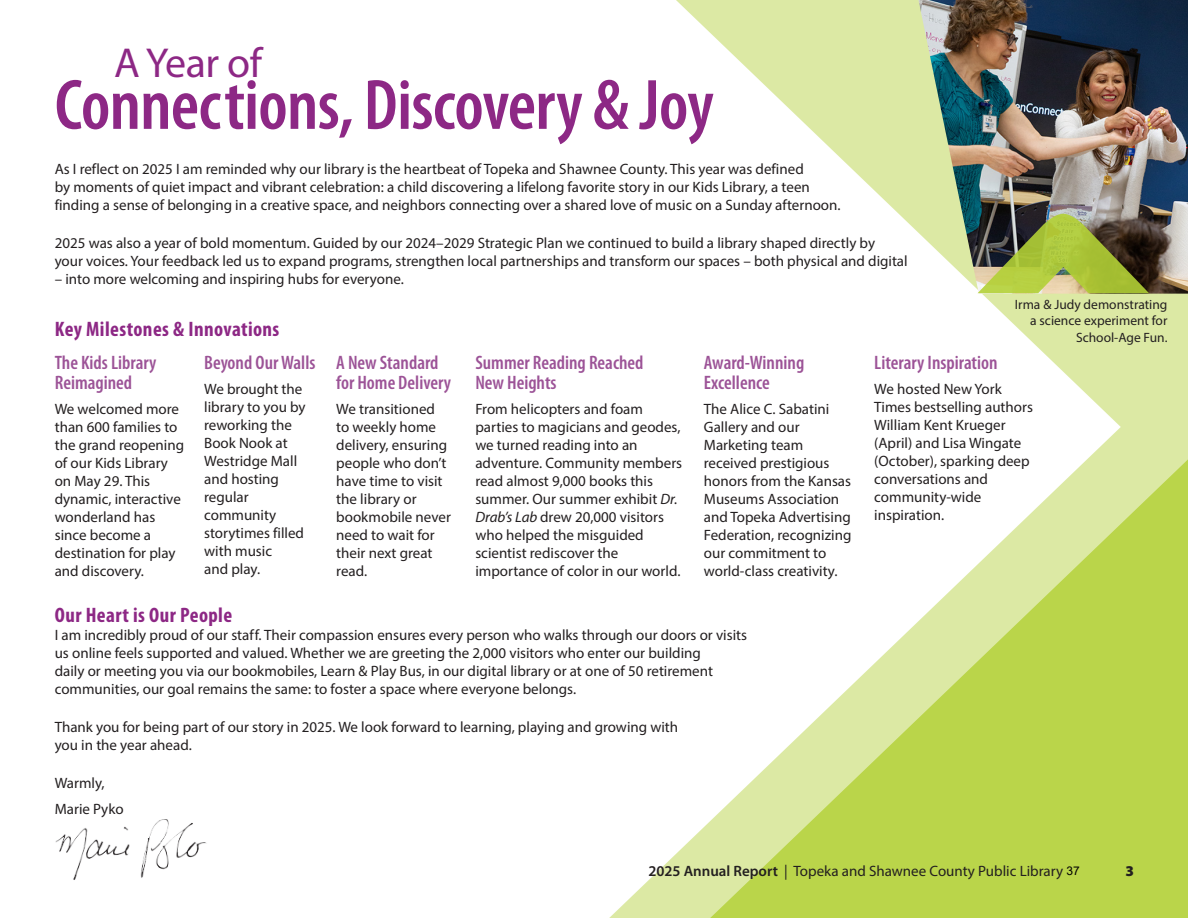
<style>
.page{position:relative;width:1188px;height:918px;background:#fff}
.page>*{position:absolute;margin:0;border:0;box-sizing:border-box;transform-origin:0 0}
.Headline{font:600 condensed 72px "Myriad Pro";letter-spacing:-.01em;color:#8d2885}
.Headline-2{font:42px "Myriad Pro";letter-spacing:-.01em;color:#8d2885}
.t1{font:700 condensed 21px "Myriad Pro";letter-spacing:.02em;color:#8d2885}
.heading_3_smaller{font:600 condensed 19.5px/19.5px "Myriad Pro";color:#9c5397}
.t2{font:15px/18px "Myriad Pro";color:#231f20}
.t3{font:900 15px "Myriad Pro";color:#231f20}
.t4{font:13.5px/16.2px "Myriad Pro";color:#231f20;text-align:right}
.t5{font:12px "Arial";color:#000}
.s1{font-style:italic}
.s2{font-weight:600}
</style>
<div class="page">
<svg style="left:609px;top:0;width:579px;height:918px"></svg>
<img style="left:55px;top:819px;width:152px;height:61px">
<img style="left:918px;top:0;width:270px;height:294px">
<svg style="left:978px;top:214px;width:171px;height:79px;background:#818b41"></svg>
<p class="Headline-2" style="left:114px;top:37px;width:150px">A Year of</p>
<p class="Headline" style="left:55px;top:61px;width:661px">Connections, Discovery &amp; Joy</p>
<p class="t2" style="left:55px;top:159px;width:787px">As I reflect on 2025 I am reminded why our library is the heartbeat of Topeka and Shawnee County. This year was defined<br>by moments of quiet impact and vibrant celebration: a child discovering a lifelong favorite story in our Kids Library, a teen finding a sense of belonging in a creative space, and neighbors connecting over a shared love of music on a Sunday afternoon.</p>
<p class="t2" style="left:55px;top:234px;width:855px">2025 was also a year of bold momentum. Guided by our 2024–2029 Strategic Plan we continued to build a library shaped directly by<br>your voices. Your feedback led us to expand programs, strengthen local partnerships and transform our spaces – both physical and digital</p>
<p class="t2" style="left:55px;top:270px;width:351px">– into more welcoming and inspiring hubs for everyone.</p>
<p class="t1" style="left:55px;top:316px;width:226px">Key Milestones &amp; Innovations</p>
<p class="t4" style="left:1015px;top:296px;width:154px">Irma &amp; Judy demonstrating a science experiment for<br>School-Age Fun.</p>
<p class="heading_3_smaller" style="left:55px;top:353px;width:103px">The Kids Library<br>Reimagined</p>
<p class="t2" style="left:55px;top:399px;width:131px">We welcomed more than 600 families to the grand reopening of our Kids Library on May 29. This dynamic, interactive wonderland has since become a destination for play and discovery.</p>
<p class="heading_3_smaller" style="left:204px;top:353px;width:113px">Beyond Our Walls</p>
<p class="t2" style="left:204px;top:380px;width:103px">We brought the library to you by reworking the<br>Book Nook at<br>Westridge Mall and hosting regular community storytimes filled with music<br>and play.</p>
<p class="heading_3_smaller" style="left:336px;top:353px;width:116px">A New Standard for Home Delivery</p>
<p class="t2" style="left:336px;top:399px;width:116px">We transitioned to weekly home delivery, ensuring people who don’t have time to visit the library or bookmobile never need to wait for their next great read.</p>
<p class="heading_3_smaller" style="left:475px;top:353px;width:170px">Summer Reading Reached<br>New Heights</p>
<p class="t2" style="left:475px;top:399px;width:208px">From helicopters and foam parties to magicians and geodes, we turned reading into an adventure. Community members read almost 9,000 books this summer. Our summer exhibit <span class="s1">Dr.<br>Drab’s Lab</span> drew 20,000 visitors who helped the misguided scientist rediscover the importance of color in our world.</p>
<p class="heading_3_smaller" style="left:704px;top:353px;width:102px">Award-Winning<br>Excellence</p>
<p class="t2" style="left:704px;top:399px;width:149px">The Alice C. Sabatini<br>Gallery and our<br>Marketing team received prestigious honors from the Kansas<br>Museums Association and Topeka Advertising<br>Federation, recognizing our commitment to world-class creativity.</p>
<p class="t1" style="left:55px;top:602px;width:179px">Our Heart is Our People</p>
<p class="t2" style="left:55px;top:626px;width:694px">I am incredibly proud of our staff. Their compassion ensures every person who walks through our doors or visits us online feels supported and valued. Whether we are greeting the 2,000 visitors who enter our building<br>daily or meeting you via our bookmobiles, Learn &amp; Play Bus, in our digital library or at one of 50 retirement communities, our goal remains the same: to foster a space where everyone belongs.</p>
<p class="t2" style="left:55px;top:718px;width:625px">Thank you for being part of our story in 2025. We look forward to learning, playing and growing with you in the year ahead.</p>
<p class="t2" style="left:55px;top:770px;width:70px;line-height:25.5px">Warmly,<br>Marie Pyko</p>
<p class="heading_3_smaller" style="left:874px;top:353px;width:125px">Literary Inspiration</p>
<p class="t2" style="left:874px;top:380px;width:160px">We hosted New York<br>Times bestselling authors<br>William Kent Krueger (April) and Lisa Wingate (October), sparking deep conversations and community-wide inspiration.</p>
<p class="t2" style="left:648px;top:862px;width:416px"><span class="s2">2025 Annual Report</span> | Topeka and Shawnee County Public Library</p>
<p class="t3" style="left:1125px;top:861px;width:10px">3</p>
<p class="t5" style="left:1067px;top:862px;width:15px">37</p>
</div>
